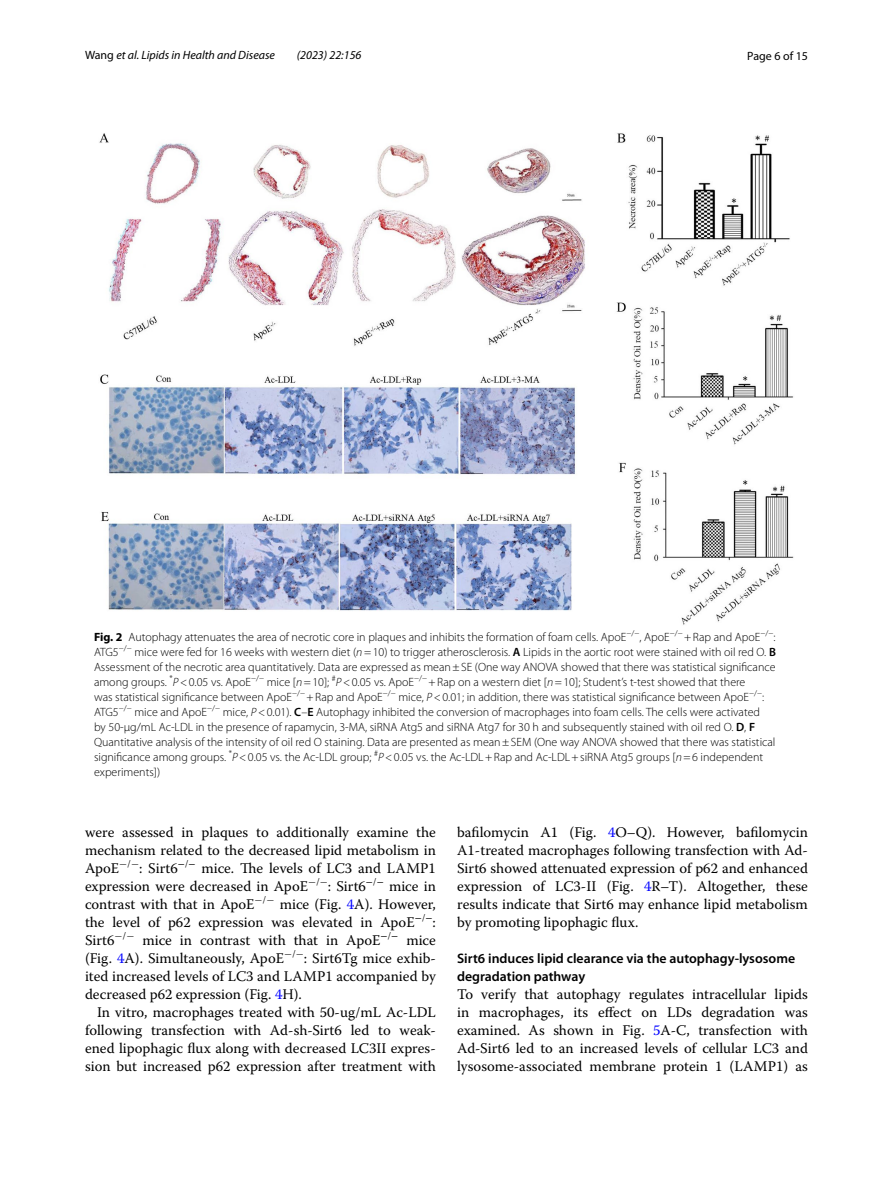
<style>
.page{position:relative;width:893px;height:1187px;background:#fff}
.page>*{position:absolute;margin:0;border:0;box-sizing:border-box;transform-origin:0 0}
.t1{font:14.7px/18px "Warnock Pro";color:#000;text-align:justify}
.t2{font:600 13.8px/18px "Myriad Pro";color:#000}
.t3{font:300 12px/15px "Myriad Pro";color:#000}
.t4{font:italic 12px "Myriad Pro";color:#000}
.t5{font:12px "Myriad Pro";color:#000}
.s1{font-style:normal}
.s2{font-weight:700}
.s3{font-style:italic}
.s4{font-weight:600}
.s5{color:#00f}
</style>
<div class="page">
<img style="left:99px;top:133px;width:695px;height:492px">
<p class="t4" style="left:85px;top:48px;width:191px"><span class="s1">Wang</span> et al. Lipids in Health and Disease</p>
<p class="t4" style="left:297px;top:48px;width:66px">(2023) 22:156</p>
<p class="t5" style="left:747px;top:48px;width:62px">Page 6 of 15</p>
<p class="t3" style="left:94px;top:629px;width:683px"><span class="s2">Fig. 2</span> Autophagy attenuates the area of necrotic core in plaques and inhibits the formation of foam cells. ApoE<sup>−/−</sup>, ApoE<sup>−/−</sup> +Rap and -ApoE<sup>−/−</sup>:<br>ATG5<sup>−/−</sup> mice were fed for 16 weeks with western diet (<span class="s3">n</span>=10) to trigger atherosclerosis. <span class="s4">A</span> Lipids in the aortic root were stained with oil red O. <span class="s4">B </span>Assessment of the necrotic area quantitatively. Data are expressed as mean±SE (One way ANOVA showed that there was statistical significance among groups. <sup>*</sup><span class="s3">P</span>&lt;0.05 vs. ApoE<sup>−/−</sup> mice [<span class="s3">n</span>=10]; <sup>#</sup><span class="s3">P</span>&lt;0.05 vs. ApoE<sup>−/−</sup> +Rap on a western diet [<span class="s3">n</span>=10]; Student’s t-test showed that there<br>was statistical significance between -ApoE<sup>−/−</sup> +Rap and -ApoE<sup>−/−</sup> mice, <span class="s3">P</span>&lt;0.01; in addition, there was statistical significance between -ApoE<sup>−/−</sup>:<br>ATG5<sup>−/−</sup> mice and -ApoE<sup>−/−</sup> mice, <span class="s3">P</span>&lt;0.01). <span class="s4">C</span>–<span class="s4">E</span> Autophagy inhibited the conversion of macrophages into foam cells. The cells were activated<br>by 50-μg/mL Ac-LDL in the presence of rapamycin, 3-MA, siRNA Atg5 and siRNA Atg7 for 30 h and subsequently stained with oil red O. <span class="s4">D</span>, <span class="s4">F </span>Quantitative analysis of the intensity of oil red O staining. Data are presented as mean±SEM (One way ANOVA showed that there was statistical significance among groups. <sup>*</sup><span class="s3">P</span>&lt;0.05 vs. the Ac-LDL group; <sup>#</sup><span class="s3">P</span>&lt;0.05 vs. the Ac-LDL+Rap and Ac-LDL+siRNA Atg5 groups [<span class="s3">n</span>=6 independent experiments])</p>
<p class="t1" style="left:85px;top:822px;width:352px">were assessed in plaques to additionally examine the mechanism related to the decreased lipid metabolism in ApoE<sup>−</sup><sup>/</sup><sup>−</sup>: Sirt6<sup>−</sup><sup>/</sup><sup>−</sup> mice. The levels of LC3 and LAMP1 expression were decreased in ApoE<sup>−</sup><sup>/</sup><sup>−</sup>: Sirt6<sup>−</sup><sup>/</sup><sup>−</sup> mice in contrast with that in ApoE<sup>−</sup><sup>/</sup><sup>−</sup> mice (Fig. <span class="s5">4</span>A). However, the level of p62 expression was elevated in ApoE<sup>−</sup><sup>/</sup><sup>−</sup>:<br>Sirt6<sup>−</sup><sup>/</sup><sup>−</sup> mice in contrast with that in ApoE<sup>−</sup><sup>/</sup><sup>−</sup> mice (Fig. <span class="s5">4</span>A). Simultaneously, ApoE<sup>−</sup><sup>/</sup><sup>−</sup>: Sirt6Tg mice exhib&shy;ited increased levels of LC3 and LAMP1 accompanied by decreased p62 expression (Fig. <span class="s5">4</span>H).</p>
<p class="t1" style="left:85px;top:1002px;width:352px;text-indent:12px">In vitro, macrophages treated with 50-ug/mL Ac-LDL following transfection with Ad-sh-Sirt6 led to weak&shy;ened lipophagic flux along with decreased LC3II expres&shy;sion but increased p62 expression after treatment with</p>
<p class="t1" style="left:457px;top:822px;width:352px">bafilomycin A1 (Fig. <span class="s5">4</span>O–Q). However, bafilomycin A1-treated macrophages following transfection with Ad-Sirt6 showed attenuated expression of p62 and enhanced expression of LC3-II (Fig. <span class="s5">4</span>R–T). Altogether, these results indicate that Sirt6 may enhance lipid metabolism by promoting lipophagic flux.</p>
<p class="t2" style="left:457px;top:948px;width:340px">Sirt6 induces lipid clearance via the autophagy‑lysosome degradation pathway</p>
<p class="t1" style="left:457px;top:984px;width:352px">To verify that autophagy regulates intracellular lipids in macrophages, its effect on LDs degradation was examined. As shown in Fig. <span class="s5">5</span>A-C, transfection with Ad-Sirt6 led to an increased levels of cellular LC3 and lysosome-associated membrane protein 1 (LAMP1) as</p>
</div>
